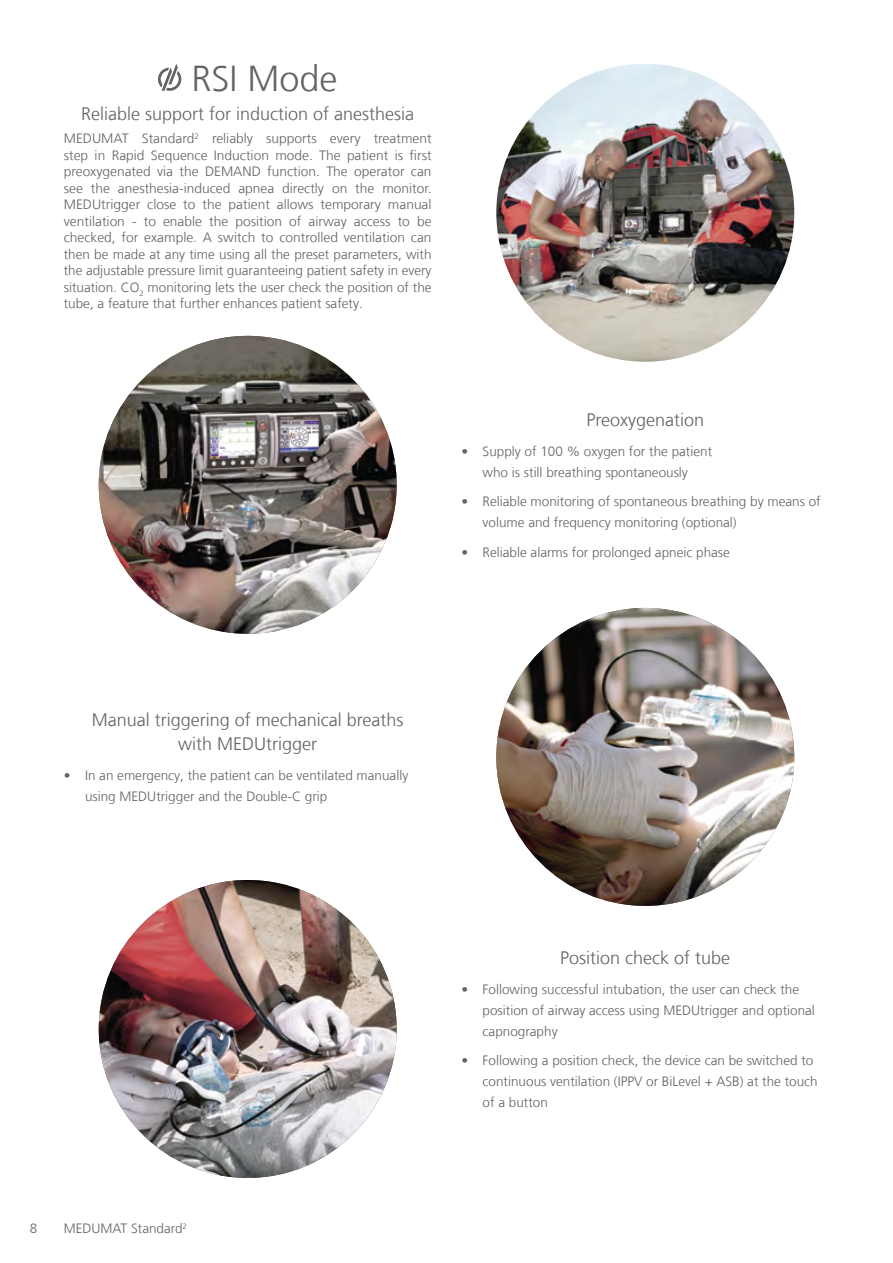
<style>
.page{position:relative;width:893px;height:1263px;background:#fff}
.page>*{position:absolute;margin:0;border:0;box-sizing:border-box;transform-origin:0 0}
.t1{font:300 36px "Frutiger LT Com";color:#636363}
.t2{font:300 18px/24px "Frutiger LT Com";color:#636363;text-align:center}
.t3{font:300 13.5px/16.5px "Frutiger LT Com";color:#636363}
</style>
<div class="page">
<svg style="left:158px;top:64px;width:23px;height:27px"></svg>
<img style="left:496px;top:64px;width:298px;height:298px;border-radius:149px">
<img style="left:99px;top:336px;width:298px;height:298px;border-radius:149px">
<img style="left:496px;top:608px;width:298px;height:298px;border-radius:149px">
<img style="left:99px;top:880px;width:298px;height:298px;border-radius:149px">
<h1 class="t1" style="left:191px;top:57px;width:148px">RSI Mode</h1>
<h2 class="t2" style="left:81px;top:101px;width:335px">Reliable support for induction of anesthesia</h2>
<p class="t3" style="left:64px;top:130px;width:369px;text-align:justify">MEDUMAT Standard<sup>2</sup> reliably supports every treatment step in Rapid Sequence Induction mode. The patient is first preoxygenated via the DEMAND function. The operator can see the anesthesia-induced apnea directly on the monitor.<br>MEDUtrigger close to the patient allows temporary manual ventilation - to enable the position of airway access to be checked, for example. A switch to controlled ventilation can then be made at any time using all the preset parameters, with the adjustable pressure limit guaranteeing patient safety in every situation. CO<sub>2</sub> monitoring lets the user check the position of the tube, a feature that further enhances patient safety.</p>
<h2 class="t2" style="left:586px;top:408px;width:119px">Preoxygenation</h2>
<p class="t3" style="left:461px;top:441px;width:252px;line-height:21px;text-align:center">• Supply of 100 % oxygen for the patient who is still breathing spontaneously</p>
<p class="t3" style="left:483px;top:491px;width:340px;line-height:21px;text-indent:-21px">• Reliable monitoring of spontaneous breathing by means of volume and frequency monitoring (optional)</p>
<p class="t3" style="left:461px;top:544px;width:270px">• Reliable alarms for prolonged apneic phase</p>
<h2 class="t2" style="left:92px;top:708px;width:313px">Manual triggering of mechanical breaths with MEDUtrigger</h2>
<p class="t3" style="left:85px;top:765px;width:325px;line-height:21px;text-indent:-21px">• In an emergency, the patient can be ventilated manually using MEDUtrigger and the Double-C grip</p>
<p class="t3" style="left:30px;top:1220px;width:9px">8</p>
<p class="t3" style="left:64px;top:1220px;width:125px">MEDUMAT Standard<sup>2</sup></p>
<h2 class="t2" style="left:560px;top:946px;width:172px">Position check of tube</h2>
<p class="t3" style="left:483px;top:979px;width:334px;line-height:21px;text-indent:-21px">• Following successful intubation, the user can check the position of airway access using MEDUtrigger and optional capnography</p>
<p class="t3" style="left:483px;top:1050px;width:337px;line-height:21px;text-indent:-21px">• Following a position check, the device can be switched to continuous ventilation (IPPV or BiLevel + ASB) at the touch of a button</p>
</div>
